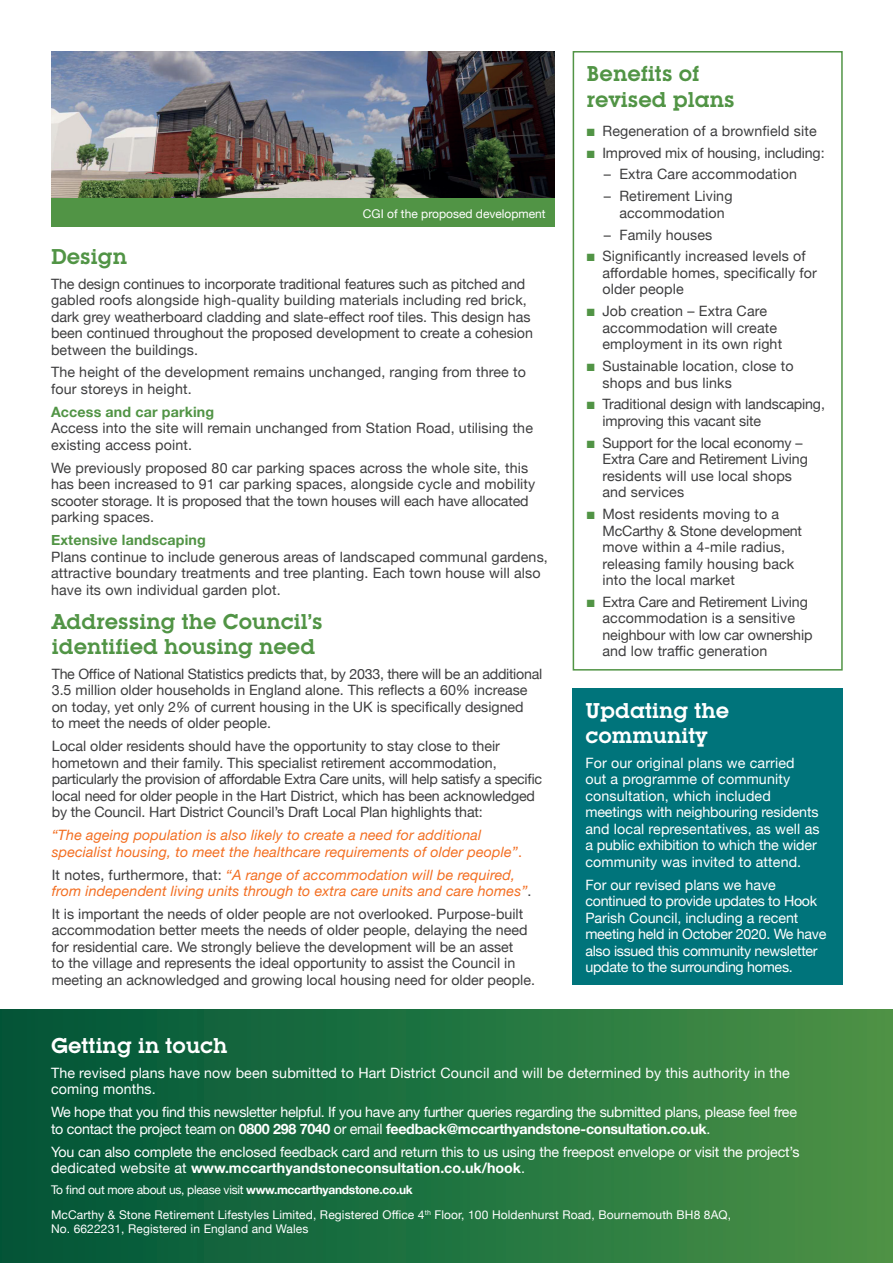
<style>
.page{position:relative;width:893px;height:1263px;background:#fff}
.page>*{position:absolute;margin:0;border:0;box-sizing:border-box;transform-origin:0 0}
.t1{font:600 21px/25.2px "Lubalin Graph IT Cby BT";color:#519445}
.t2{font:600 21px/25.2px "Lubalin Graph IT Cby BT";color:#fff}
.t3{font:14.25px/16.5px "Helvetica Neue";color:#3e3e3f}
.t4{font:14.25px/16.5px "Helvetica Neue";letter-spacing:-.01em;color:#fff}
.t5{font:14.25px/16.5px "Helvetica Neue";letter-spacing:.01em;color:#fff}
.t6{font:italic 14.25px/16.5px "Helvetica Neue";letter-spacing:.01em;color:#f36e21}
.t7{font:700 14.25px "Helvetica Neue";letter-spacing:.01em;color:#519445}
.t8{font:12px/25px "Helvetica Neue";letter-spacing:.01em;color:#fff}
.s1{font-style:normal}
.s2{font-style:normal;color:#3e3e3f}
.s3{color:#519445}
.s4{font-weight:700}
</style>
<div class="page">
<div style="left:0;top:1009px;width:893px;height:254px;background:linear-gradient(to right,#005439,#4a9346)"></div>
<div style="left:573px;top:689px;width:270px;height:296px;background:#00747b"></div>
<div style="left:573px;top:51px;width:270px;height:619px;border:2px solid #519445"></div>
<img style="left:51px;top:51px;width:503px;height:147px">
<div style="left:51px;top:198px;width:503px;height:29px;background:#519445"></div>
<p class="t8" style="left:363px;top:202px;width:184px">CGI of the proposed development</p>
<h1 class="t1" style="left:51px;top:243px;width:78px">Design</h1>
<p class="t3" style="left:51px;top:276px;width:484px">The design continues to incorporate traditional features such as pitched and gabled roofs alongside high-quality building materials including red brick, dark grey weatherboard cladding and slate-effect roof tiles. This design has been continued throughout the proposed development to create a cohesion between the buildings.</p>
<p class="t3" style="left:51px;top:365px;width:476px">The height of the development remains unchanged, ranging from three to four storeys in height.</p>
<p class="t7" style="left:51px;top:401px;width:165px">Access and car parking</p>
<p class="t3" style="left:51px;top:421px;width:483px">Access into the site will remain unchanged from Station Road, utilising the existing access point.</p>
<p class="t3" style="left:51px;top:460px;width:486px">We previously proposed 80 car parking spaces across the whole site, this has been increased to 91 car parking spaces, alongside cycle and mobility scooter storage. It is proposed that the town houses will each have allocated parking spaces.</p>
<p class="t7" style="left:51px;top:529px;width:156px">Extensive landscaping</p>
<p class="t3" style="left:51px;top:549px;width:498px">Plans continue to include generous areas of landscaped communal gardens, attractive boundary treatments and tree planting. Each town house will also have its own individual garden plot.</p>
<h1 class="t1" style="left:52px;top:608px;width:273px">Addressing the Council’s identified housing need</h1>
<p class="t3" style="left:52px;top:666px;width:492px">The Office of National Statistics predicts that, by 2033, there will be an additional 3.5 million older households in England alone. This reflects a 60% increase on today, yet only 2% of current housing in the UK is specifically designed<br>to meet the needs of older people.</p>
<p class="t3" style="left:52px;top:739px;width:492px">Local older residents should have the opportunity to stay close to their hometown and their family. This specialist retirement accommodation, particularly the provision of affordable Extra Care units, will help satisfy a specific local need for older people in the Hart District, which has been acknowledged by the Council. Hart District Council’s Draft Local Plan highlights that:</p>
<p class="t6" style="left:52px;top:828px;width:472px">“The ageing population is also likely to create a need for additional specialist housing, to meet the healthcare requirements of older people”<span class="s1">.</span></p>
<p class="t6" style="left:52px;top:867px;width:481px"><span class="s2">It notes, furthermore, that:</span> “A range of accommodation will be required, from independent living units through to extra care units and care homes”<span class="s2">.</span></p>
<p class="t3" style="left:52px;top:906px;width:485px">It is important the needs of older people are not overlooked. Purpose-built accommodation better meets the needs of older people, delaying the need for residential care. We strongly believe the development will be an asset<br>to the village and represents the ideal opportunity to assist the Council in meeting an acknowledged and growing local housing need for older people.</p>
<h1 class="t1" style="left:587px;top:61px;width:149px">Benefits of revised plans</h1>
<p class="t3" style="left:587px;top:123px;width:231px"><span class="s3">■</span> Regeneration of a brownfield site</p>
<p class="t3" style="left:587px;top:145px;width:239px"><span class="s3">■</span> Improved mix of housing, including:</p>
<p class="t3" style="left:604px;top:167px;width:195px">– Extra Care accommodation</p>
<p class="t3" style="left:604px;top:189px;width:130px;text-align:center">– Retirement Living accommodation</p>
<p class="t3" style="left:604px;top:227px;width:110px">– Family houses</p>
<p class="t3" style="left:602px;top:249px;width:216px;text-indent:-16px"><span class="s3">■</span> Significantly increased levels of affordable homes, specifically for older people</p>
<p class="t3" style="left:602px;top:304px;width:181px;text-indent:-16px"><span class="s3">■</span> Job creation – Extra Care accommodation will create employment in its own right</p>
<p class="t3" style="left:602px;top:358px;width:193px;text-indent:-16px"><span class="s3">■</span> Sustainable location, close to shops and bus links</p>
<p class="t3" style="left:602px;top:397px;width:224px;text-indent:-16px"><span class="s3">■</span> Traditional design with landscaping, improving this vacant site</p>
<p class="t3" style="left:602px;top:435px;width:207px;text-indent:-16px"><span class="s3">■</span> Support for the local economy –<br>Extra Care and Retirement Living residents will use local shops and services</p>
<p class="t3" style="left:602px;top:506px;width:201px;text-indent:-16px"><span class="s3">■</span> Most residents moving to a<br>McCarthy &amp; Stone development move within a 4-mile radius, releasing family housing back into the local market</p>
<p class="t3" style="left:602px;top:594px;width:212px;text-indent:-16px"><span class="s3">■</span> Extra Care and Retirement Living accommodation is a sensitive neighbour with low car ownership and low traffic generation</p>
<h1 class="t2" style="left:585px;top:697px;width:145px">Updating the community</h1>
<p class="t5" style="left:585px;top:755px;width:236px">For our original plans we carried<br>out a programme of community consultation, which included meetings with neighbouring residents and local representatives, as well as a public exhibition to which the wider community was invited to attend.</p>
<p class="t4" style="left:585px;top:877px;width:243px">For our revised plans we have continued to provide updates to Hook Parish Council, including a recent meeting held in October 2020. We have also issued this community newsletter update to the surrounding homes.</p>
<h1 class="t2" style="left:51px;top:1032px;width:178px">Getting in touch</h1>
<p class="t5" style="left:51px;top:1065px;width:740px">The revised plans have now been submitted to Hart District Council and will be determined by this authority in the coming months.</p>
<p class="t4" style="left:51px;top:1104px;width:747px">We hope that you find this newsletter helpful. If you have any further queries regarding the submitted plans, please feel free to contact the project team on <span class="s4">0800 298 7040</span> or email <span class="s4">feedback@mccarthyandstone-consultation.co.uk</span>.</p>
<p class="t4" style="left:51px;top:1144px;width:750px">You can also complete the enclosed feedback card and return this to us using the freepost envelope or visit the project’s dedicated website at <span class="s4">www.mccarthyandstoneconsultation.co.uk/hook</span>.</p>
<p class="t8" style="left:51px;top:1178px;width:682px">To find out more about us, please visit <span class="s4">www.mccarthyandstone.co.uk<br></span>McCarthy &amp; Stone Retirement Lifestyles Limited, Registered Office 4<sup>th</sup> Floor, 100 Holdenhurst Road, Bournemouth BH8 8AQ,</p>
<p class="t8" style="left:51px;top:1217px;width:259px">No. 6622231, Registered in England and Wales</p>
</div>
